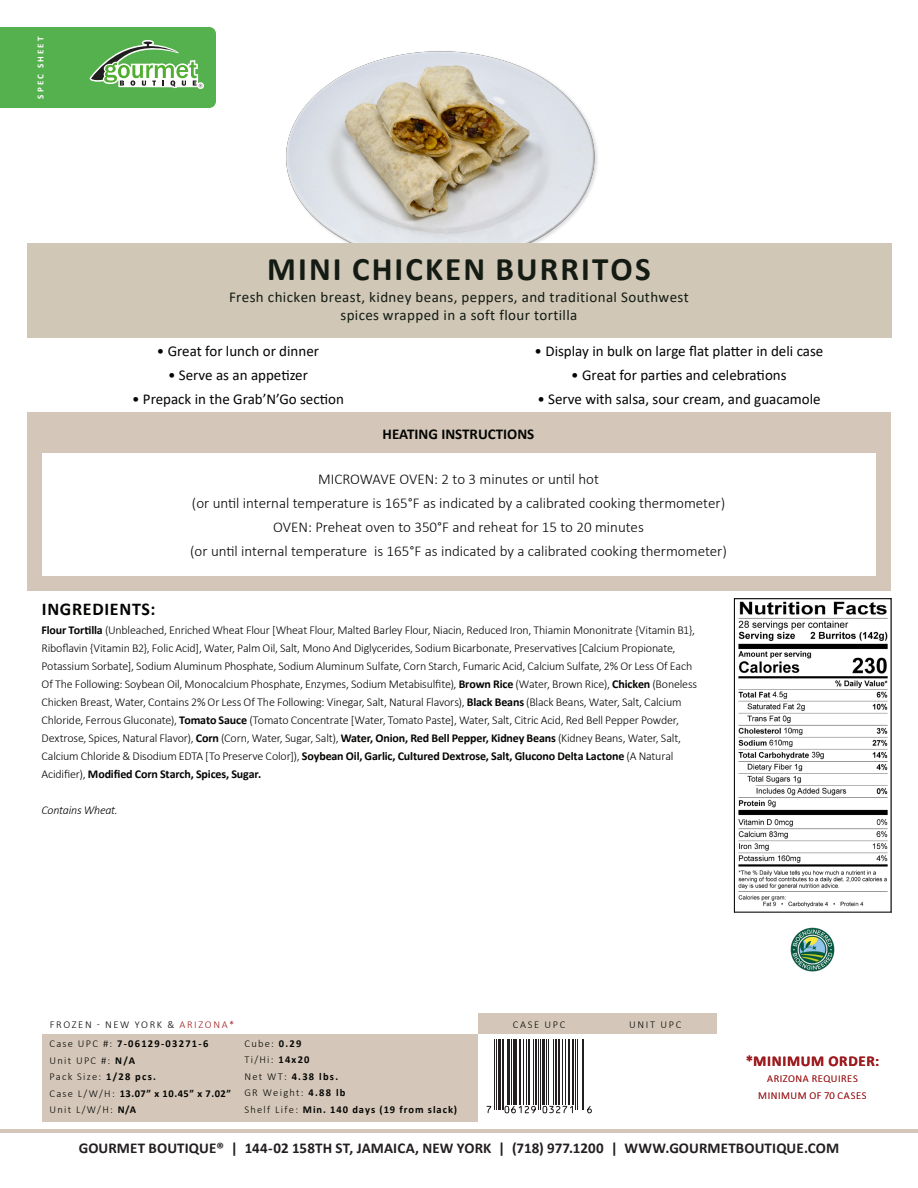
<style>
.page{position:relative;width:918px;height:1188px;background:#fff}
.page>*{position:absolute;margin:0;border:0;box-sizing:border-box;transform-origin:0 0}
.product_description{font:700 33px "Calibri";letter-spacing:.065em;color:#131b13}
.t1{font:700 18px "Calibri";letter-spacing:.04em;color:#040503}
.product_description-2{font:300 15px "Calibri";color:#040503}
.product_description-3{font:15px "Calibri";color:#040503}
.product_description-4{font:15px/18px "Calibri";letter-spacing:.025em;color:#131b13;text-align:center}
.t2{font:700 15px "Calibri";letter-spacing:.005em;color:#231f20}
.t3{font:700 15px "Calibri";color:#040503}
.product_description-5{font:700 15px "Calibri";letter-spacing:.045em;color:#9d1c1f}
.product_description-6{font:300 12px/18px "Calibri";letter-spacing:-.015em;color:#040503}
.product_description-7{font:italic 300 12px "Calibri";letter-spacing:-.02em;color:#040503}
.product_description-8{font:700 10.5px/16.5px "Calibri";letter-spacing:.12em;color:#040503}
.product_description-9{font:700 10.5px/16.5px "Calibri";letter-spacing:.09em;color:#040503}
.product_description-10{font:300 10.5px "Calibri";letter-spacing:.16em;color:#040503}
.product_description-11{font:300 10.5px/16.5px "Calibri";letter-spacing:.05em;color:#9d1c1f;text-align:center}
.t4{font:700 9px "Calibri";letter-spacing:.245em;color:#fff}
.s1{font-weight:700}
.s2{color:#9d1c1f}
.s3{font-weight:300}
</style>
<div class="page">
<img style="left:286px;top:51px;width:312px;height:192px">
<div style="left:27px;top:412px;width:864px;height:179px;background:#d4c7b9"></div>
<hr style="left:0;top:1129px;width:918px;height:3px;background:#d4c7b9">
<div style="left:27px;top:243px;width:864px;height:95px;background:#d0c7b7"></div>
<svg style="left:0;top:27px;width:216px;height:81px;background:#64b55c"></svg>
<div style="left:42px;top:1034px;width:436px;height:88px;background:#d4c7b9"></div>
<div style="left:478px;top:1014px;width:238px;height:20px;background:#d4c7b9"></div>
<img style="left:738px;top:601px;width:150px;height:307px">
<div style="left:734px;top:598px;width:157px;height:315px;border:1px solid #040503"></div>
<hr style="left:494px;top:1039px;width:1px;height:71px;background:#231f20">
<hr style="left:496px;top:1039px;width:1px;height:71px;background:#231f20">
<hr style="left:498px;top:1039px;width:3px;height:71px;background:#231f20">
<hr style="left:502px;top:1039px;width:2px;height:71px;background:#231f20">
<hr style="left:507px;top:1039px;width:1px;height:66px;background:#231f20">
<hr style="left:509px;top:1039px;width:1px;height:66px;background:#231f20">
<hr style="left:511px;top:1039px;width:1px;height:66px;background:#231f20">
<hr style="left:513px;top:1039px;width:4px;height:66px;background:#231f20">
<hr style="left:519px;top:1039px;width:2px;height:66px;background:#231f20">
<hr style="left:523px;top:1039px;width:1px;height:66px;background:#231f20">
<hr style="left:526px;top:1039px;width:1px;height:66px;background:#231f20">
<hr style="left:528px;top:1039px;width:2px;height:66px;background:#231f20">
<hr style="left:533px;top:1039px;width:1px;height:66px;background:#231f20">
<hr style="left:535px;top:1039px;width:2px;height:66px;background:#231f20">
<hr style="left:538px;top:1039px;width:1px;height:71px;background:#231f20">
<hr style="left:540px;top:1039px;width:1px;height:71px;background:#231f20">
<hr style="left:542px;top:1039px;width:3px;height:66px;background:#231f20">
<hr style="left:546px;top:1039px;width:1px;height:66px;background:#231f20">
<hr style="left:548px;top:1039px;width:1px;height:66px;background:#231f20">
<hr style="left:553px;top:1039px;width:1px;height:66px;background:#231f20">
<hr style="left:555px;top:1039px;width:2px;height:66px;background:#231f20">
<hr style="left:558px;top:1039px;width:2px;height:66px;background:#231f20">
<hr style="left:562px;top:1039px;width:1px;height:66px;background:#231f20">
<hr style="left:565px;top:1039px;width:1px;height:66px;background:#231f20">
<hr style="left:568px;top:1039px;width:2px;height:66px;background:#231f20">
<hr style="left:572px;top:1039px;width:2px;height:66px;background:#231f20">
<hr style="left:575px;top:1039px;width:1px;height:71px;background:#231f20">
<hr style="left:577px;top:1039px;width:1px;height:71px;background:#231f20">
<hr style="left:582px;top:1039px;width:1px;height:71px;background:#231f20">
<hr style="left:584px;top:1039px;width:1px;height:71px;background:#231f20">
<svg style="left:486px;top:1105px;width:106px;height:9px"></svg>
<div style="left:42px;top:454px;width:834px;height:122px;background:#fff"></div>
<img style="left:791px;top:928px;width:44px;height:44px">
<p class="t4" style="left:34px;top:99px;width:64px;rotate:-90deg">SPEC SHEET</p>
<p class="product_description" style="left:267px;top:245px;width:385px">MINI CHICKEN BURRITOS</p>
<p class="product_description-4" style="left:229px;top:288px;width:461px">Fresh chicken breast, kidney beans, peppers, and traditional Southwest spices wrapped in a soft flour tortilla</p>
<p class="product_description-3" style="left:157px;top:341px;width:164px">• Great for lunch or dinner</p>
<p class="product_description-3" style="left:168px;top:365px;width:141px">• Serve as an appetizer</p>
<p class="product_description-3" style="left:132px;top:389px;width:213px">• Prepack in the Grab’N’Go section</p>
<p class="product_description-3" style="left:535px;top:341px;width:290px">• Display in bulk on large flat platter in deli case</p>
<p class="product_description-3" style="left:571px;top:365px;width:217px">• Great for parties and celebrations</p>
<p class="product_description-3" style="left:537px;top:389px;width:285px">• Serve with salsa, sour cream, and guacamole</p>
<p class="t3" style="left:383px;top:423px;width:153px">HEATING INSTRUCTIONS</p>
<p class="product_description-2" style="left:318px;top:470px;width:282px">MICROWAVE OVEN: 2 to 3 minutes or until hot</p>
<p class="product_description-2" style="left:192px;top:494px;width:535px">(or until internal temperature is 165°F as indicated by a calibrated cooking thermometer)</p>
<p class="product_description-2" style="left:273px;top:518px;width:372px">OVEN: Preheat oven to 350°F and reheat for 15 to 20 minutes</p>
<p class="product_description-2" style="left:190px;top:542px;width:538px">(or until internal temperature is 165°F as indicated by a calibrated cooking thermometer)</p>
<h2 class="t1" style="left:42px;top:596px;width:115px">INGREDIENTS:</h2>
<p class="product_description-6" style="left:42px;top:621px;width:657px"><span class="s1">Flour Tortilla</span> (Unbleached, Enriched Wheat Flour [Wheat Flour, Malted Barley Flour, Niacin, Reduced Iron, Thiamin Mononitrate {Vitamin B1}, Riboflavin {Vitamin B2}, Folic Acid], Water, Palm Oil, Salt, Mono And Diglycerides, Sodium Bicarbonate, Preservatives [Calcium Propionate, Potassium Sorbate], Sodium Aluminum Phosphate, Sodium Aluminum Sulfate, Corn Starch, Fumaric Acid, Calcium Sulfate, 2% Or Less Of Each Of The Following: Soybean Oil, Monocalcium Phosphate, Enzymes, Sodium Metabisulfite), <span class="s1">Brown Rice</span> (Water, Brown Rice), <span class="s1">Chicken</span> (Boneless Chicken Breast, Water, Contains 2% Or Less Of The Following: Vinegar, Salt, Natural Flavors), <span class="s1">Black Beans</span> (Black Beans, Water, Salt, Calcium Chloride, Ferrous Gluconate), <span class="s1">Tomato Sauce</span> (Tomato Concentrate [Water, Tomato Paste], Water, Salt, Citric Acid, Red Bell Pepper Powder, Dextrose, Spices, Natural Flavor), <span class="s1">Corn</span> (Corn, Water, Sugar, Salt), <span class="s1">Water, Onion, Red Bell Pepper, Kidney Beans</span> (Kidney Beans, Water, Salt, Calcium Chloride &amp; Disodium EDTA [To Preserve Color]), <span class="s1">Soybean Oil, Garlic, Cultured Dextrose, Salt, Glucono Delta Lactone</span> (A Natural Acidifier), <span class="s1">Modified Corn Starch, Spices, Sugar.</span></p>
<p class="product_description-7" style="left:42px;top:802px;width:78px">Contains Wheat.</p>
<p class="product_description-10" style="left:50px;top:1018px;width:186px">FROZEN - NEW YORK &amp; <span class="s2">ARIZONA*</span></p>
<p class="product_description-8" style="left:50px;top:1035px;width:183px"><span class="s3">Case UPC #:</span> 7-06129-03271-6<br><span class="s3">Unit UPC #:</span> N/A<br><span class="s3">Pack Size:</span> 1/28 pcs.<br><span class="s3">Case L/W/H:</span> 13.07” x 10.45” x 7.02”<br><span class="s3">Unit L/W/H:</span> N/A</p>
<p class="product_description-9" style="left:244px;top:1035px;width:214px"><span class="s3">Cube:</span> 0.29<br><span class="s3">Ti/Hi:</span> 14x20<br><span class="s3">Net WT:</span> 4.38 lbs.<br><span class="s3">GR Weight:</span> 4.88 lb<br><span class="s3">Shelf Life:</span> Min. 140 days (19 from slack)</p>
<p class="product_description-10" style="left:513px;top:1018px;width:54px">CASE UPC</p>
<p class="product_description-10" style="left:629px;top:1018px;width:54px">UNIT UPC</p>
<p class="product_description-5" style="left:746px;top:1050px;width:135px">*MINIMUM ORDER:</p>
<p class="product_description-11" style="left:758px;top:1071px;width:110px">ARIZONA REQUIRES<br>MINIMUM OF 70 CASES</p>
<p class="t2" style="left:79px;top:1138px;width:762px">GOURMET BOUTIQUE® | 144-02 158TH ST, JAMAICA, NEW YORK | (718) 977.1200 | WWW.GOURMETBOUTIQUE.COM</p>
</div>
